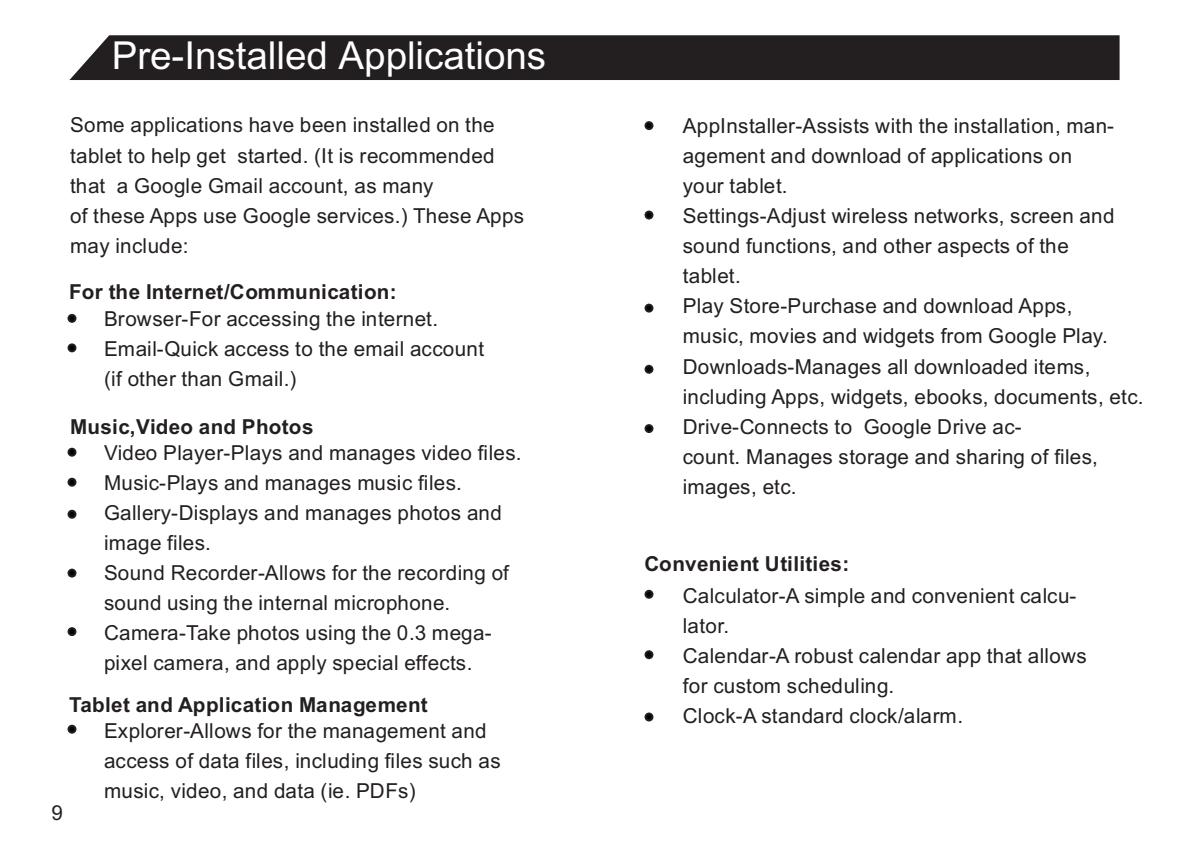
<style>
.page{position:relative;width:1191px;height:844px;background:#fff}
.page>*{position:absolute;margin:0;border:0;box-sizing:border-box;transform-origin:0 0}
.t1{font:38.5px "Arial Unicode MS";color:#fff}
.t2{font:20.65px/30.1px "Arial";color:#231f20}
.t3{font:700 20.65px "Arial";color:#231f20}
</style>
<div class="page">
<div style="left:69px;top:35px;width:1050px;height:45px;background:#231f20"></div>
<svg style="left:68px;top:314px;width:8px;height:9px"></svg>
<svg style="left:68px;top:343px;width:8px;height:9px"></svg>
<svg style="left:68px;top:447px;width:8px;height:9px"></svg>
<svg style="left:68px;top:477px;width:8px;height:9px"></svg>
<svg style="left:68px;top:509px;width:8px;height:9px"></svg>
<svg style="left:68px;top:568px;width:8px;height:9px"></svg>
<svg style="left:68px;top:627px;width:8px;height:9px"></svg>
<svg style="left:68px;top:724px;width:8px;height:9px"></svg>
<div style="left:644px;top:121px;width:9px;height:9px;background:#010202;border:2px solid #231f20;border-radius:50%"></div>
<div style="left:644px;top:210px;width:9px;height:9px;background:#010202;border:2px solid #231f20;border-radius:50%"></div>
<div style="left:644px;top:303px;width:9px;height:9px;background:#010202;border:2px solid #231f20;border-radius:50%"></div>
<svg style="left:644px;top:365px;width:9px;height:8px"></svg>
<div style="left:644px;top:424px;width:9px;height:9px;background:#010202;border:2px solid #231f20;border-radius:50%"></div>
<div style="left:644px;top:589px;width:9px;height:9px;background:#010202;border:2px solid #231f20;border-radius:50%"></div>
<div style="left:644px;top:650px;width:9px;height:9px;background:#010202;border:2px solid #231f20;border-radius:50%"></div>
<div style="left:644px;top:712px;width:9px;height:9px;background:#010202;border:2px solid #231f20;border-radius:50%"></div>
<h1 class="t1" style="left:112px;top:41px;width:436px">Pre-Installed Applications</h1>
<p class="t2" style="left:70px;top:112px;width:455px">Some applications have been installed on the tablet to help get started. (It is recommended that a Google Gmail account, as many<br>of these Apps use Google services.) These Apps may include:</p>
<p class="t3" style="left:69px;top:284px;width:329px">For the Internet/Communication:</p>
<p class="t2" style="left:104px;top:305px;width:381px">Browser-For accessing the internet.<br>Email-Quick access to the email account (if other than Gmail.)</p>
<p class="t3" style="left:70px;top:418px;width:245px">Music,Video and Photos</p>
<p class="t2" style="left:104px;top:439px;width:419px">Video Player-Plays and manages video files.<br>Music-Plays and manages music files.<br>Gallery-Displays and manages photos and image files.<br>Sound Recorder-Allows for the recording of sound using the internal microphone.<br>Camera-Take photos using the 0.3 mega&shy;pixel camera, and apply special effects.</p>
<p class="t3" style="left:69px;top:696px;width:360px">Tablet and Application Management</p>
<p class="t2" style="left:104px;top:717px;width:398px">Explorer-Allows for the management and access of data files, including files such as music, video, and data (ie. PDFs)</p>
<p class="t2" style="left:52px;top:799px;width:13px">9</p>
<p class="t2" style="left:683px;top:113px;width:462px">AppInstaller-Assists with the installation, man&shy;agement and download of applications on<br>your tablet.<br>Settings-Adjust wireless networks, screen and sound functions, and other aspects of the<br>tablet.<br>Play Store-Purchase and download Apps,<br>music, movies and widgets from Google Play.<br>Downloads-Manages all downloaded items, including Apps, widgets, ebooks, documents, etc.<br>Drive-Connects to Google Drive ac-<br>count. Manages storage and sharing of files, images, etc.</p>
<p class="t3" style="left:644px;top:555px;width:206px">Convenient Utilities:</p>
<p class="t2" style="left:683px;top:582px;width:405px">Calculator-A simple and convenient calcu&shy;lator.<br>Calendar-A robust calendar app that allows for custom scheduling.<br>Clock-A standard clock/alarm.</p>
</div>
